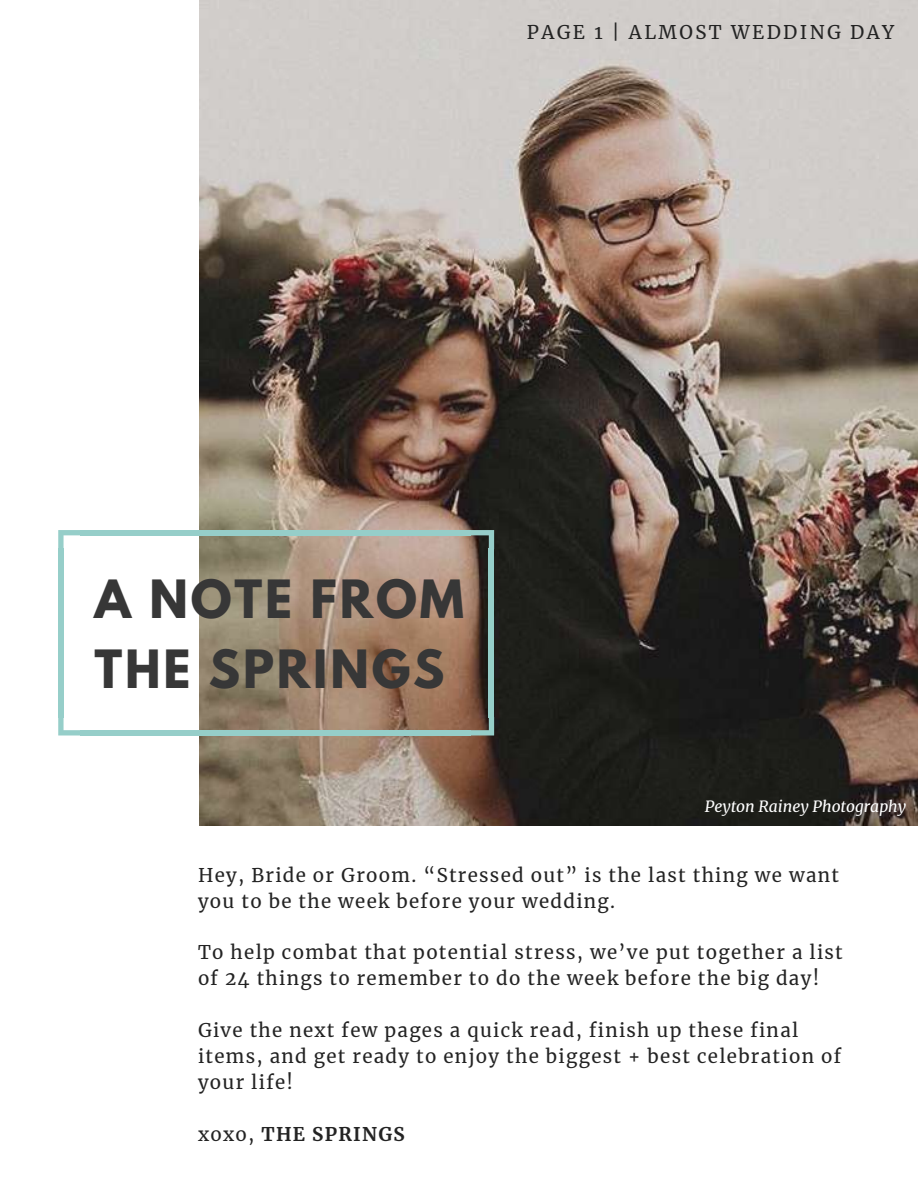
<style>
.page{position:relative;width:918px;height:1189px;background:#fff}
.page>*{position:absolute;margin:0;border:0;box-sizing:border-box;transform-origin:0 0}
.t1{font:700 46.65px/69.8px "League Spartan";letter-spacing:.06em;color:#373737}
.t2{font:18.75px/25.8px "Merriweather";letter-spacing:.07em;color:#232323}
.t3{font:18.75px "Merriweather";letter-spacing:.13em;color:#232323}
.t4{font:700 18.75px "Merriweather";letter-spacing:.07em;color:#232323}
.t5{font:italic 15.6px "Merriweather";color:#fff}
.s1{font-weight:400}
</style>
<div class="page">
<img style="left:199px;top:0;width:719px;height:825px">
<svg style="left:58px;top:530px;width:23px;height:18px"></svg>
<div style="left:58px;top:548px;width:6px;height:169px;background:#96cec9"></div>
<svg style="left:58px;top:717px;width:23px;height:18px"></svg>
<div style="left:81px;top:730px;width:390px;height:5px;background:#96cec9"></div>
<svg style="left:470px;top:716px;width:24px;height:19px"></svg>
<div style="left:489px;top:548px;width:5px;height:169px;background:#96cec9"></div>
<div style="left:81px;top:530px;width:390px;height:5px;background:#96cec9"></div>
<svg style="left:470px;top:530px;width:24px;height:19px"></svg>
<p class="t3" style="left:527px;top:21px;width:369px">PAGE 1 | ALMOST WEDDING DAY</p>
<h1 class="t1" style="left:94px;top:570px;width:371px">A NOTE FROM<br>THE SPRINGS</h1>
<p class="t5" style="left:705px;top:796px;width:203px">Peyton Rainey Photography</p>
<p class="t2" style="left:198px;top:861px;width:643px">Hey, Bride or Groom. “Stressed out” is the last thing we want you to be the week before your wedding.</p>
<p class="t2" style="left:198px;top:939px;width:646px">To help combat that potential stress, we’ve put together a list of 24 things to remember to do the week before the big day!</p>
<p class="t2" style="left:198px;top:1017px;width:645px">Give the next few pages a quick read, finish up these final items, and get ready to enjoy the biggest + best celebration of your life!</p>
<p class="t4" style="left:198px;top:1121px;width:208px"><span class="s1">xoxo,</span> THE SPRINGS</p>
</div>
